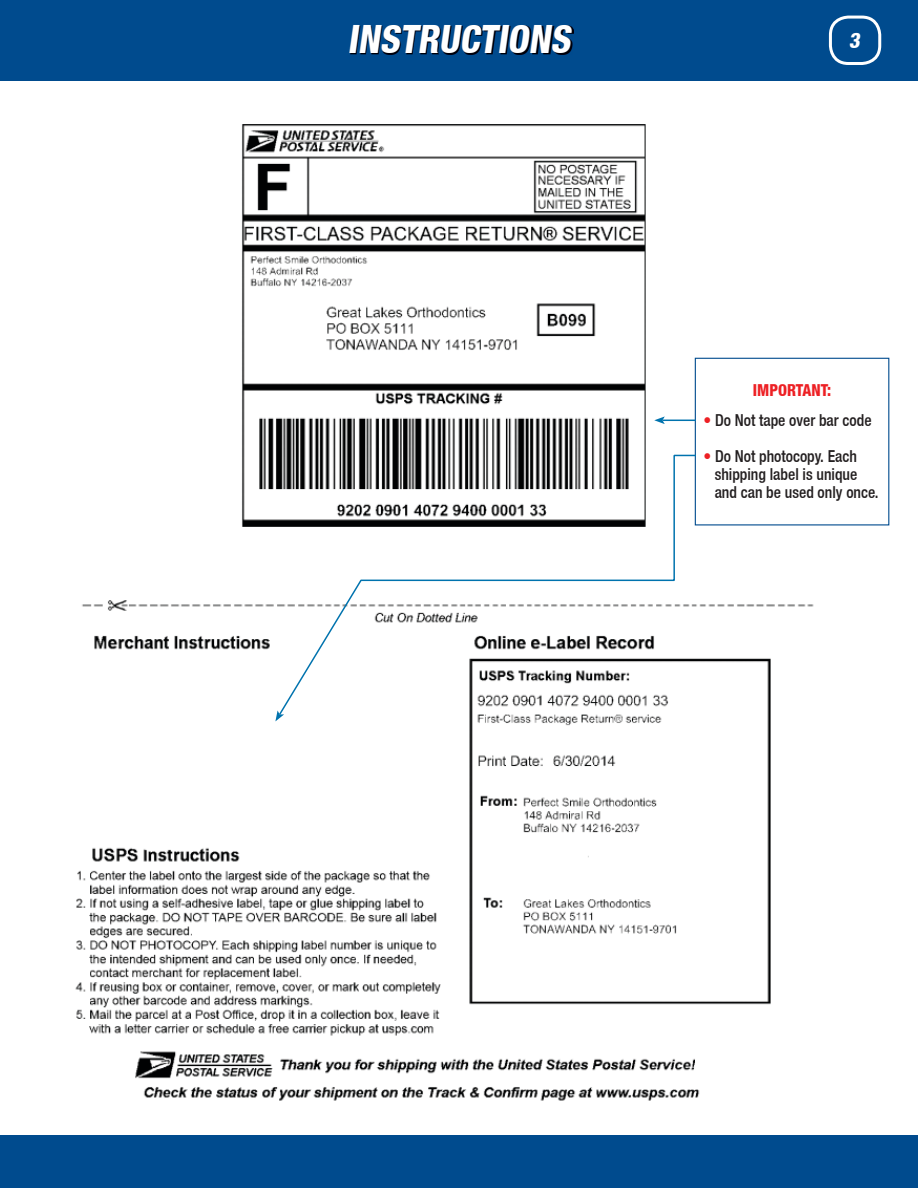
<style>
.page{position:relative;width:918px;height:1188px;background:#fff}
.page>*{position:absolute;margin:0;border:0;box-sizing:border-box;transform-origin:0 0}
.t1{font:800 condensed 39px "Helvetica Neue";color:#fff;scale:.95 1}
.t2{font:800 condensed 21px "Helvetica Neue";color:#fff}
.t3{font:500 condensed 16.5px/18px "Helvetica Neue";color:#231f20;scale:.95 1}
.t4{font:800 condensed 16.5px "Helvetica Neue";color:#ed2024;scale:.95 1}
.s1{color:#ed2024}
</style>
<div class="page">
<img style="left:75px;top:124px;width:786px;height:977px">
<div style="left:0;top:1136px;width:918px;height:52px;background:#004b8e"></div>
<div style="left:0;top:0;width:918px;height:81px;background:#004b8e"></div>
<img style="left:351px;top:26px;width:222px;height:29px">
<div style="left:829px;top:16px;width:52px;height:49px;border:3px solid #fff;border-radius:18px"></div>
<div style="left:695px;top:358px;width:194px;height:167px;border:1px solid #004b8e"></div>
<hr style="left:662px;top:420px;width:34px;height:1px;background:#0073ae">
<svg style="left:654px;top:416px;width:11px;height:8px"></svg>
<svg style="left:278px;top:454px;width:419px;height:262px"></svg>
<svg style="left:275px;top:710px;width:9px;height:11px"></svg>
<h1 class="t1" style="left:348px;top:15px;width:243px">INSTRUCTIONS</h1>
<p class="t2" style="left:849px;top:27px;width:16px">3</p>
<p class="t4" style="left:753px;top:380px;width:84px">IMPORTANT:</p>
<p class="t3" style="left:703px;top:411px;width:179px"><span class="s1">•</span> Do Not tape over bar code</p>
<p class="t3" style="left:715px;top:447px;width:174px;text-indent:-11px"><span class="s1">•</span> Do Not photocopy. Each shipping label is unique and can be used only once.</p>
</div>
